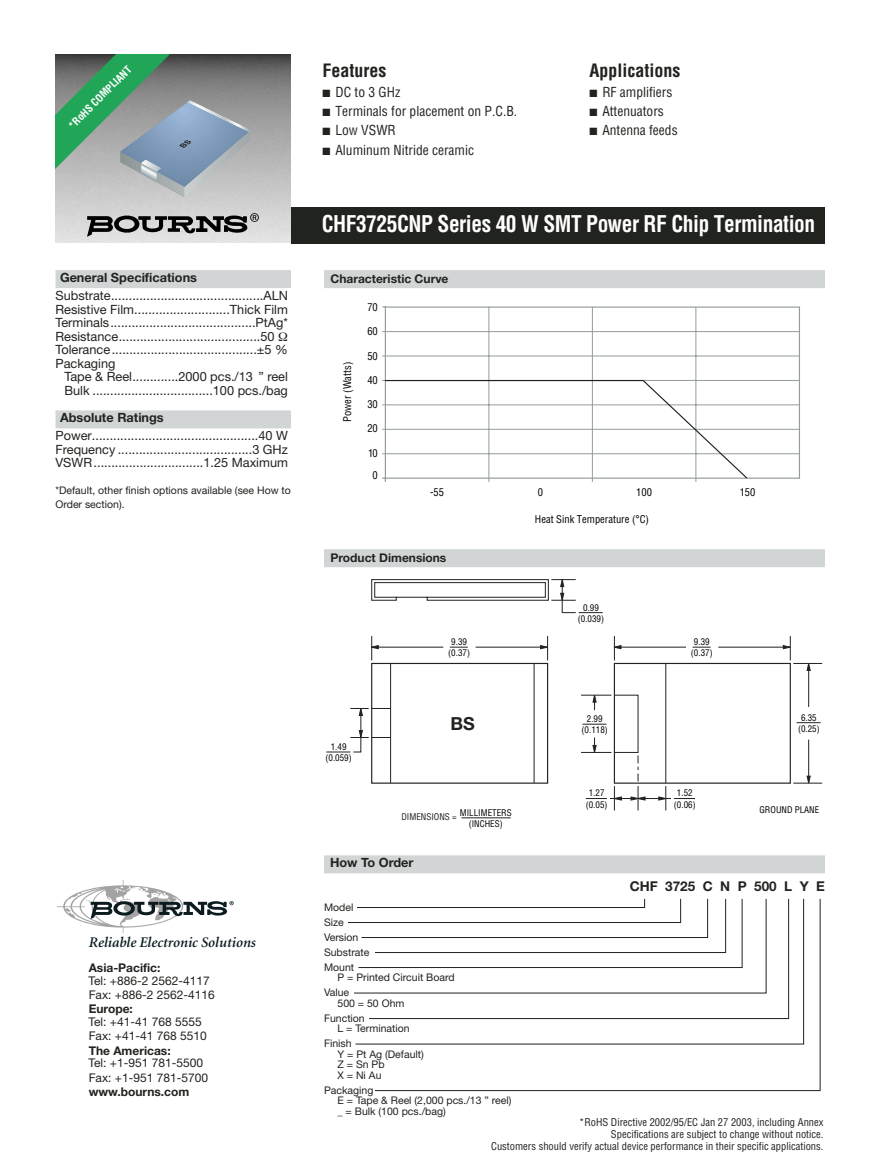
<style>
.page{position:relative;width:891px;height:1175px;background:#fff}
.page>*{position:absolute;margin:0;border:0;box-sizing:border-box;transform-origin:0 0}
.t1{font:700 condensed 22.5px "Helvetica";letter-spacing:-.02em;color:#fff;scale:.95 1}
.t2{font:700 condensed 18px "Helvetica";color:#20231e}
.t3{font:700 18px "Helvetica Neue";color:#20231e}
.t4{font:italic 600 14.7px "Minion";color:#0b1b1f}
.t5{font:condensed 13.5px "Helvetica";color:#20231e}
.t6{font:700 13.5px "Helvetica Neue";color:#20231e}
.t7{font:12.75px/13.5px "Helvetica Neue";color:#20231e}
.t8{font:700 12.75px "Helvetica Neue";color:#20231e}
.t9{font:12px/14.2px "Helvetica Neue";color:#20231e}
.t10{font:700 12px "Helvetica Neue";color:#20231e}
.t11{font:10.5px/15px "Helvetica Neue";color:#20231e}
.t12{font:condensed 10.5px/12px "Helvetica";color:#20231e;text-align:right}
.t13{font:condensed 10.5px/22px "Helvetica";color:#000;text-align:center}
.t14{font:700 condensed 10.5px "Helvetica";color:#fff}
.t15{font:condensed 9px/11.2px "Helvetica";color:#000;text-align:center}
.t16{font:condensed 9px "Helvetica";color:#20231e}
.s1{color:#fff}
</style>
<div class="page">
<div style="left:285px;top:207px;width:540px;height:36px;background:#20231e"></div>
<img style="left:56px;top:54px;width:235px;height:189px">
<svg style="left:87px;top:213px;width:172px;height:23px;background:#838383"></svg>
<div style="left:56px;top:270px;width:235px;height:18px;background:#d1d5d6"></div>
<div style="left:56px;top:410px;width:235px;height:18px;background:#d1d5d6"></div>
<svg style="left:382px;top:306px;width:418px;height:176px"></svg>
<hr style="left:382px;top:453px;width:417px;height:1px;background:#959c9d">
<hr style="left:382px;top:429px;width:417px;height:1px;background:#959c9d">
<hr style="left:382px;top:404px;width:417px;height:1px;background:#959c9d">
<hr style="left:382px;top:380px;width:417px;height:1px;background:#959c9d">
<hr style="left:382px;top:355px;width:417px;height:1px;background:#959c9d">
<hr style="left:382px;top:331px;width:417px;height:1px;background:#959c9d">
<hr style="left:489px;top:307px;width:1px;height:175px;background:#959c9d">
<hr style="left:592px;top:307px;width:1px;height:175px;background:#959c9d">
<hr style="left:696px;top:307px;width:1px;height:175px;background:#959c9d">
<svg style="left:384px;top:379px;width:365px;height:101px"></svg>
<div style="left:324px;top:270px;width:501px;height:18px;background:#d1d5d6"></div>
<div style="left:324px;top:549px;width:501px;height:18px;background:#d1d5d6"></div>
<svg style="left:350px;top:579px;width:472px;height:232px"></svg>
<svg style="left:369px;top:645px;width:10px;height:4px"></svg>
<hr style="left:376px;top:646px;width:67px;height:1px;background:#20231e">
<svg style="left:593px;top:693px;width:4px;height:17px"></svg>
<svg style="left:807px;top:661px;width:4px;height:10px"></svg>
<hr style="left:808px;top:668px;width:1px;height:39px;background:#20231e">
<svg style="left:593px;top:737px;width:4px;height:17px"></svg>
<svg style="left:807px;top:775px;width:4px;height:10px"></svg>
<hr style="left:808px;top:739px;width:1px;height:39px;background:#20231e">
<svg style="left:540px;top:645px;width:9px;height:4px"></svg>
<hr style="left:476px;top:646px;width:67px;height:1px;background:#20231e">
<hr style="left:461px;top:817px;width:50px;height:1px;background:#20231e">
<svg style="left:450px;top:646px;width:18px;height:1px"></svg>
<svg style="left:612px;top:645px;width:9px;height:4px"></svg>
<hr style="left:619px;top:646px;width:67px;height:1px;background:#20231e">
<svg style="left:783px;top:645px;width:9px;height:4px"></svg>
<hr style="left:718px;top:646px;width:68px;height:1px;background:#20231e">
<svg style="left:693px;top:646px;width:18px;height:1px"></svg>
<svg style="left:326px;top:706px;width:37px;height:46px"></svg>
<svg style="left:560px;top:579px;width:43px;height:34px"></svg>
<svg style="left:582px;top:723px;width:24px;height:1px"></svg>
<svg style="left:797px;top:722px;width:24px;height:1px"></svg>
<svg style="left:586px;top:796px;width:109px;height:4px"></svg>
<div style="left:324px;top:855px;width:501px;height:18px;background:#d1d5d6"></div>
<svg style="left:57px;top:880px;width:177px;height:53px"></svg>
<svg style="left:348px;top:898px;width:473px;height:193px"></svg>
<svg style="left:56px;top:54px;width:195px;height:143px;background:#809c95"></svg>
<p class="t14" style="left:68px;top:124px;width:85px;rotate:-45deg">*RoHS COMPLIANT</p>
<p class="t8" style="left:60px;top:273px;width:139px">General Specifications</p>
<p class="t7" style="left:56px;top:290px;width:234px">Substrate...........................................ALN Resistive Film...........................Thick Film Terminals.........................................PtAg* Resistance........................................50<br>Tolerance.........................................±5 % Packaging</p>
<p class="t7" style="left:65px;top:371px;width:225px">Tape &amp; Reel.............2000 pcs./13<span class="s1">“</span>” reel<br>Bulk ..................................100 pcs./bag</p>
<p class="t8" style="left:60px;top:413px;width:105px">Absolute Ratings</p>
<p class="t7" style="left:56px;top:430px;width:234px;text-align:justify">Power...............................................40 W Frequency ......................................3 GHz VSWR...............................1.25 Maximum</p>
<p class="t11" style="left:56px;top:485px;width:237px;line-height:13.5px">*Default, other finish options available (see How to<br>Order section).</p>
<p class="t4" style="left:89px;top:937px;width:168px">Reliable Electronic Solutions</p>
<p class="t10" style="left:89px;top:963px;width:73px">Asia-Pacific:</p>
<p class="t9" style="left:88px;top:974px;width:128px">Tel: +886-2 2562-4117<br>Fax: +886-2 2562-4116</p>
<p class="t10" style="left:89px;top:1004px;width:46px">Europe:</p>
<p class="t9" style="left:88px;top:1015px;width:120px">Tel: +41-41 768 5555<br>Fax: +41-41 768 5510</p>
<p class="t10" style="left:89px;top:1045px;width:83px">The Americas:</p>
<p class="t9" style="left:88px;top:1057px;width:121px">Tel: +1-951 781-5500<br>Fax: +1-951 781-5700</p>
<p class="t10" style="left:89px;top:1087px;width:102px">www.bourns.com</p>
<h2 class="t2" style="left:322px;top:64px;width:65px">Features</h2>
<p class="t5" style="left:322px;top:87px;width:79px">■ DC to 3 GHz</p>
<p class="t5" style="left:322px;top:106px;width:196px">■ Terminals for placement on P.C.B.</p>
<p class="t5" style="left:322px;top:125px;width:75px">■ Low VSWR</p>
<p class="t5" style="left:322px;top:145px;width:153px">■ Aluminum Nitride ceramic</p>
<h2 class="t2" style="left:589px;top:64px;width:92px">Applications</h2>
<p class="t5" style="left:589px;top:87px;width:85px">■ RF amplifiers</p>
<p class="t5" style="left:589px;top:106px;width:76px">■ Attenuators</p>
<p class="t5" style="left:589px;top:125px;width:90px">■ Antenna feeds</p>
<h1 class="t1" style="left:322px;top:215px;width:521px">CHF3725CNP Series 40 W SMT Power RF Chip Termination</h1>
<p class="t10" style="left:330px;top:274px;width:119px">Characteristic Curve</p>
<p class="t13" style="left:337px;top:422px;width:61px;rotate:-90deg">Power (Watts)</p>
<p class="t13" style="left:367px;top:297px;width:12px">70</p>
<p class="t13" style="left:367px;top:321px;width:12px">60</p>
<p class="t13" style="left:367px;top:346px;width:12px">50</p>
<p class="t13" style="left:367px;top:370px;width:12px">40</p>
<p class="t13" style="left:367px;top:394px;width:12px">30</p>
<p class="t13" style="left:367px;top:418px;width:12px">20</p>
<p class="t13" style="left:368px;top:443px;width:11px">10<br>0</p>
<p class="t13" style="left:430px;top:482px;width:16px">-55</p>
<p class="t13" style="left:538px;top:482px;width:7px">0</p>
<p class="t13" style="left:636px;top:482px;width:17px">100</p>
<p class="t13" style="left:740px;top:482px;width:17px">150</p>
<p class="t13" style="left:535px;top:509px;width:116px">Heat Sink Temperature (°C)</p>
<p class="t10" style="left:330px;top:553px;width:117px">Product Dimensions</p>
<p class="t15" style="left:578px;top:602px;width:28px">0.99 (0.039)</p>
<p class="t15" style="left:448px;top:637px;width:23px">9.39 (0.37)</p>
<p class="t15" style="left:691px;top:637px;width:23px">9.39 (0.37)</p>
<p class="t15" style="left:325px;top:741px;width:28px">1.49 (0.059)</p>
<h2 class="t3" style="left:450px;top:717px;width:26px">BS</h2>
<p class="t15" style="left:460px;top:807px;width:54px">MILLIMETERS (INCHES)</p>
<p class="t16" style="left:401px;top:813px;width:57px">DIMENSIONS =</p>
<p class="t8" style="left:330px;top:858px;width:85px">How To Order</p>
<p class="t15" style="left:582px;top:714px;width:28px">2.99 (0.118)</p>
<p class="t15" style="left:798px;top:712px;width:23px">6.35 (0.25)</p>
<p class="t15" style="left:586px;top:788px;width:23px">1.27 (0.05)</p>
<p class="t15" style="left:674px;top:788px;width:23px">1.52 (0.06)</p>
<p class="t15" style="left:759px;top:805px;width:61px">GROUND PLANE</p>
<p class="t6" style="left:630px;top:881px;width:197px">CHF 3725 C N P 500 L Y E</p>
<p class="t11" style="left:324px;top:900px;width:47px">Model<br>Size<br>Version<br>Substrate<br>Mount</p>
<p class="t11" style="left:324px;top:971px;width:132px;text-indent:13px">P = Printed Circuit Board<br>Value</p>
<p class="t11" style="left:324px;top:996px;width:82px;text-indent:13px">500 = 50 Ohm<br>Function</p>
<p class="t11" style="left:324px;top:1022px;width:87px;text-indent:13px">L = Termination<br>Finish</p>
<p class="t11" style="left:337px;top:1050px;width:88px;line-height:10.5px">Y = Pt Ag (Default)<br>Z = Sn Pb<br>X = Ni Au</p>
<p class="t11" style="left:337px;top:1086px;width:176px;line-height:10.5px;text-indent:-13px">Packaging<br>E = Tape &amp; Reel (2,000 pcs./13 ” reel) _ = Bulk (100 pcs./bag)</p>
<p class="t12" style="left:491px;top:1117px;width:334px">*RoHS Directive 2002/95/EC Jan 27 2003, including Annex<br>Specifications are subject to change without notice.<br>Customers should verify actual device performance in their specific applications.</p>
</div>
